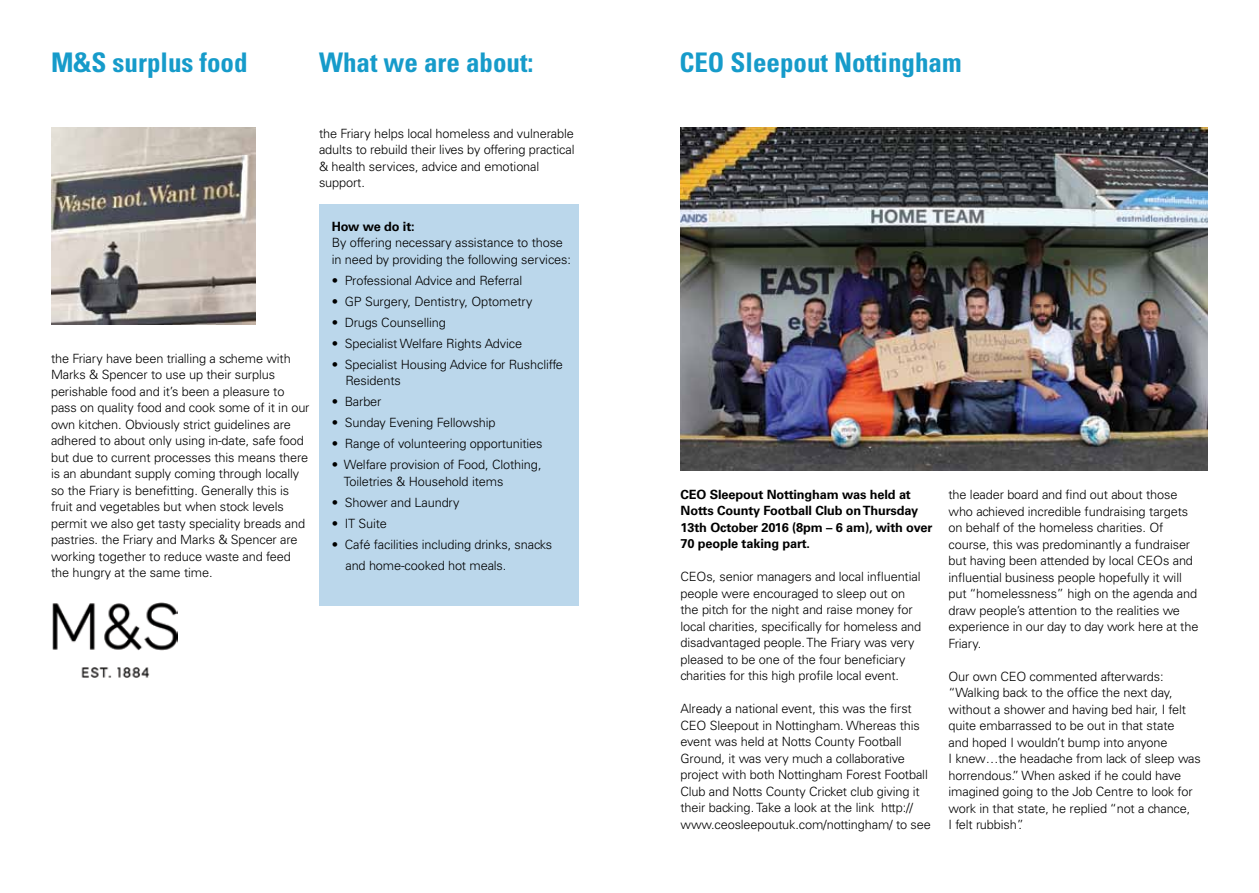
<style>
.page{position:relative;width:1259px;height:893px;background:#fff}
.page>*{position:absolute;margin:0;border:0;box-sizing:border-box;transform-origin:0 0}
.t1{font:700 condensed 27px "Univers";color:#169bca}
.t2{font:300 12.75px/16.5px "Univers";letter-spacing:-.01em;color:#000}
.t3{font:700 12.75px/16.5px "Univers";letter-spacing:-.01em;color:#000}
</style>
<div class="page">
<div style="left:319px;top:204px;width:259px;height:401px;background:#bbd7eb"></div>
<img style="left:51px;top:128px;width:204px;height:196px">
<img style="left:680px;top:128px;width:528px;height:343px">
<img style="left:52px;top:602px;width:125px;height:76px">
<h1 class="t1" style="left:51px;top:46px;width:198px">M&amp;S surplus food</h1>
<h1 class="t1" style="left:319px;top:46px;width:216px">What we are about:</h1>
<p class="t2" style="left:319px;top:125px;width:257px">the Friary helps local homeless and vulnerable adults to rebuild their lives by offering practical &amp; health services, advice and emotional support.</p>
<p class="t2" style="left:51px;top:350px;width:260px">the Friary have been trialling a scheme with Marks &amp; Spencer to use up their surplus perishable food and it’s been a pleasure to pass on quality food and cook some of it in our own kitchen. Obviously strict guidelines are adhered to about only using in-date, safe food but due to current processes this means there is an abundant supply coming through locally so the Friary is benefitting. Generally this is fruit and vegetables but when stock levels permit we also get tasty speciality breads and pastries. the Friary and Marks &amp; Spencer are working together to reduce waste and feed the hungry at the same time.</p>
<p class="t3" style="left:332px;top:218px;width:84px">How we do it:</p>
<p class="t2" style="left:332px;top:234px;width:241px">By offering necessary assistance to those in need by providing the following services:</p>
<p class="t2" style="left:332px;top:272px;width:192px">• Professional Advice and Referral</p>
<p class="t2" style="left:332px;top:293px;width:202px">• GP Surgery, Dentistry, Optometry</p>
<p class="t2" style="left:332px;top:314px;width:116px">• Drugs Counselling</p>
<p class="t2" style="left:332px;top:335px;width:192px">• Specialist Welfare Rights Advice</p>
<p class="t2" style="left:345px;top:356px;width:219px;text-indent:-14px">• Specialist Housing Advice for Rushcliffe<br>Residents</p>
<p class="t2" style="left:332px;top:393px;width:51px">• Barber</p>
<p class="t2" style="left:332px;top:414px;width:165px">• Sunday Evening Fellowship</p>
<p class="t2" style="left:332px;top:435px;width:212px">• Range of volunteering opportunities</p>
<p class="t2" style="left:344px;top:456px;width:199px;text-indent:-12px">• Welfare provision of Food, Clothing,<br>Toiletries &amp; Household items</p>
<p class="t2" style="left:332px;top:494px;width:129px">• Shower and Laundry</p>
<p class="t2" style="left:332px;top:515px;width:57px">• IT Suite</p>
<p class="t2" style="left:345px;top:534px;width:208px;line-height:21px;text-indent:-14px">• Café facilities including drinks, snacks and home-cooked hot meals.</p>
<h1 class="t1" style="left:679px;top:46px;width:284px">CEO Sleepout Nottingham</h1>
<p class="t3" style="left:680px;top:486px;width:253px">CEO Sleepout Nottingham was held at Notts County Football Club on Thursday 13th October 2016 (8pm – 6 am), with over 70 people taking part.</p>
<p class="t2" style="left:680px;top:568px;width:242px">CEOs, senior managers and local influential people were encouraged to sleep out on the pitch for the night and raise money for local charities, specifically for homeless and disadvantaged people. The Friary was very pleased to be one of the four beneficiary charities for this high profile local event.</p>
<p class="t2" style="left:680px;top:700px;width:252px">Already a national event, this was the first CEO Sleepout in Nottingham. Whereas this event was held at Notts County Football Ground, it was very much a collaborative project with both Nottingham Forest Football Club and Notts County Cricket club giving it their backing. Take a look at the link http:// www.ceosleepoutuk.com/nottingham/ to see</p>
<p class="t2" style="left:948px;top:486px;width:251px">the leader board and find out about those who achieved incredible fundraising targets on behalf of the homeless charities. Of course, this was predominantly a fundraiser but having been attended by local CEOs and influential business people hopefully it will put “homelessness” high on the agenda and draw people’s attention to the realities we experience in our day to day work here at the Friary.</p>
<p class="t2" style="left:948px;top:668px;width:254px">Our own CEO commented afterwards: “Walking back to the office the next day, without a shower and having bed hair, I felt quite embarrassed to be out in that state<br>and hoped I wouldn’t bump into anyone<br>I knew…the headache from lack of sleep was horrendous.” When asked if he could have imagined going to the Job Centre to look for work in that state, he replied “not a chance,<br>I felt rubbish”.</p>
</div>
